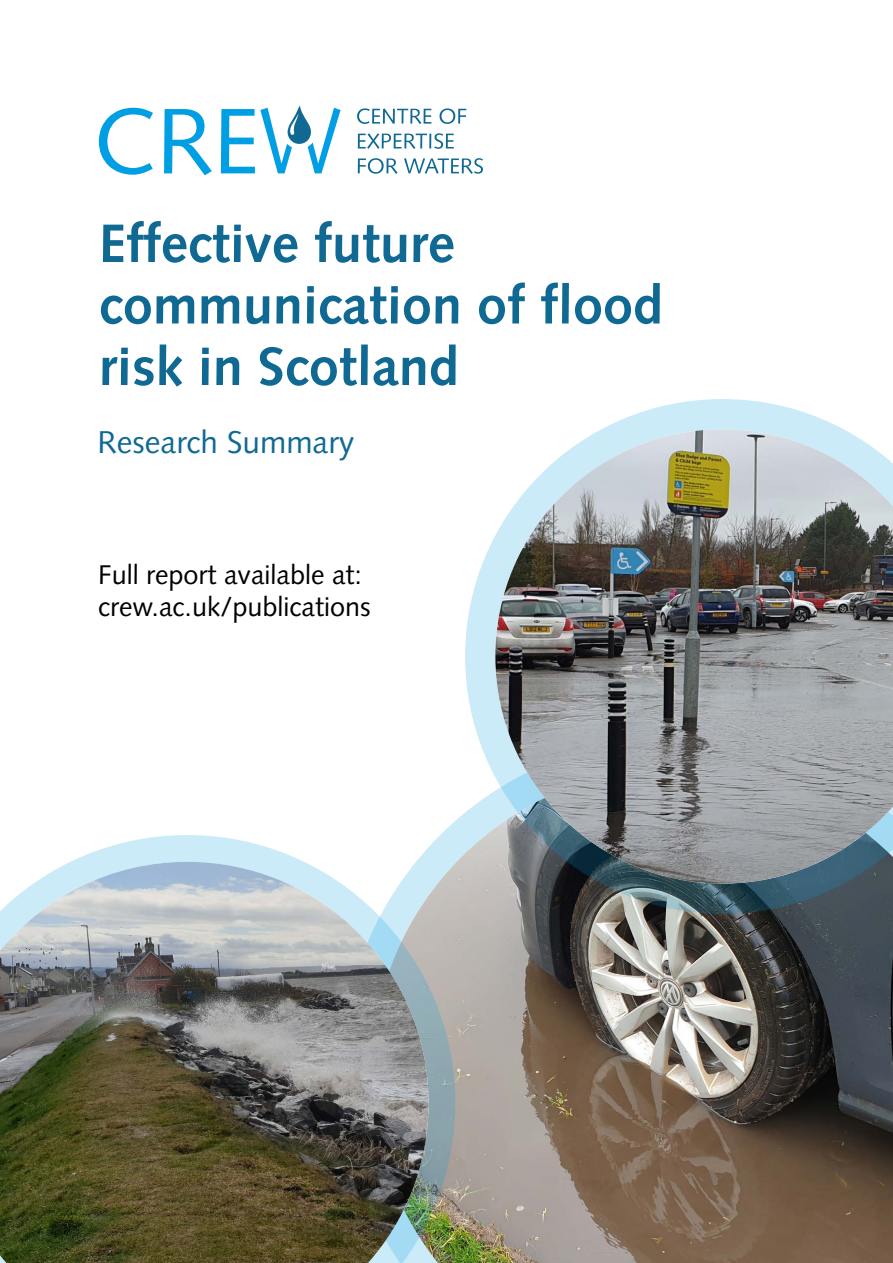
<style>
.page{position:relative;width:893px;height:1263px;background:#fff}
.page>*{position:absolute;margin:0;border:0;box-sizing:border-box;transform-origin:0 0}
.t1{font:700 54px/61.5px "Syntax LT Std";color:#106993}
.t2{font:31.5px "Syntax LT Std";color:#106993}
.t3{font:27px/31.5px "Syntax LT Std";color:#000}
</style>
<div class="page">
<img style="left:440px;top:813px;width:453px;height:450px">
<svg style="left:70px;top:835px;width:385px;height:428px"></svg>
<img style="left:0;top:862px;width:429px;height:401px">
<svg style="left:465px;top:399px;width:428px;height:515px"></svg>
<img style="left:495px;top:429px;width:398px;height:454px">
<svg style="left:99px;top:108px;width:54px;height:67px"></svg>
<svg style="left:164px;top:109px;width:48px;height:66px"></svg>
<svg style="left:357px;top:108px;width:74px;height:16px"></svg>
<svg style="left:440px;top:108px;width:26px;height:16px"></svg>
<svg style="left:358px;top:133px;width:96px;height:16px"></svg>
<svg style="left:358px;top:158px;width:40px;height:16px"></svg>
<svg style="left:404px;top:158px;width:79px;height:16px"></svg>
<svg style="left:221px;top:106px;width:120px;height:67px"></svg>
<p class="t1" style="left:99px;top:213px;width:566px">Effective future communication of flood risk in Scotland</p>
<p class="t2" style="left:98px;top:423px;width:258px">Research Summary</p>
<p class="t3" style="left:98px;top:559px;width:274px">Full report available at: crew.ac.uk/publications</p>
</div>
